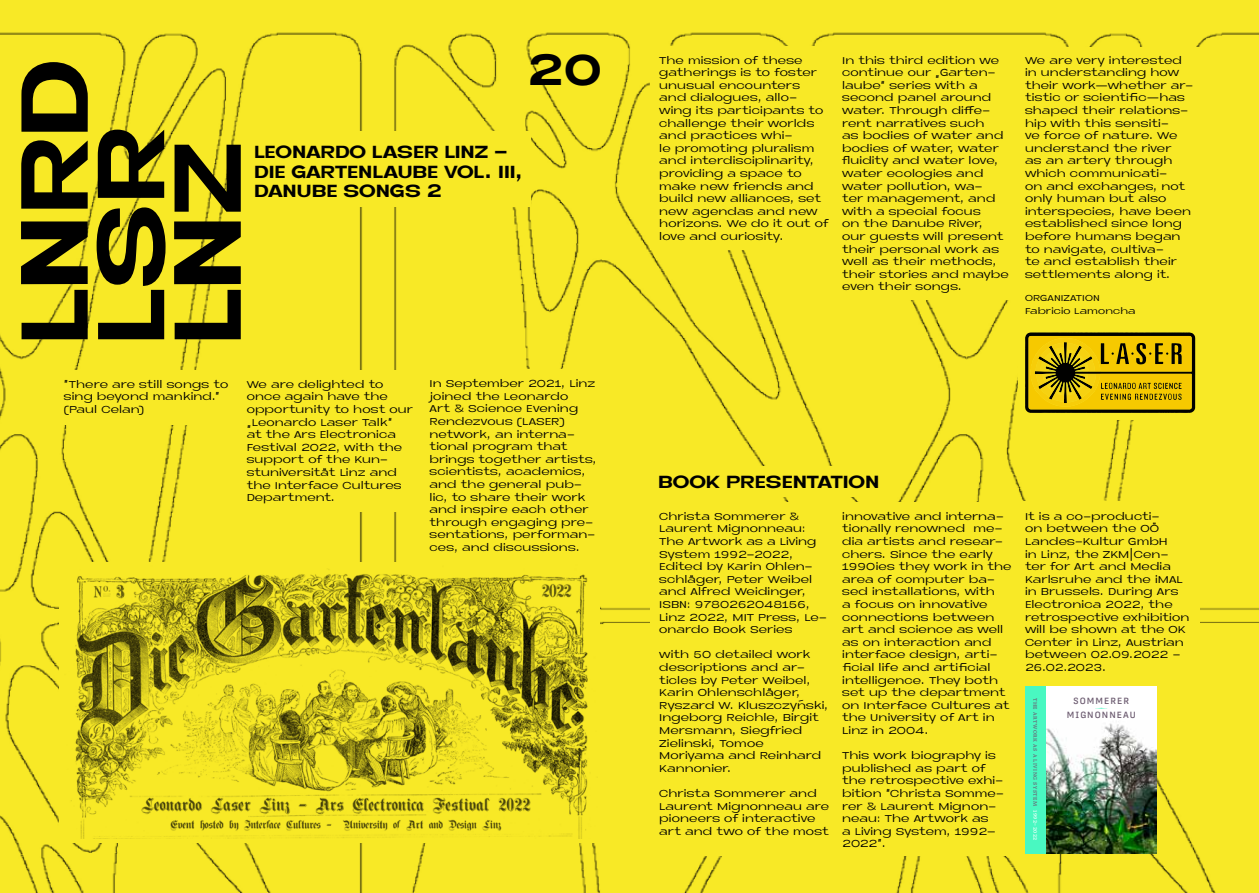
<style>
.page{position:relative;width:1259px;height:893px;background:#f8e926}
.page>*{position:absolute;margin:0;border:0;box-sizing:border-box;transform-origin:0 0}
.t1{font:700 97.5px/76.5px "Neue Metana";letter-spacing:-.015em;color:#000}
.t2{font:700 43.5px "Neue Metana";color:#000}
.t3{font:700 18px/19.5px "Neue Metana";color:#000}
.t4{font:12px "Neue Metana";color:#000}
.t5{font:10.5px/12.6px "Neue Metana";letter-spacing:.015em;color:#000}
.t6{font:9px/12.6px "Neue Metana";letter-spacing:.015em;color:#000}
.t7{font:500 9px/14px "Protipo";letter-spacing:.12em;color:#6c5b70;text-align:center}
.t8{font:5.25px "Noort";letter-spacing:.1em;color:#6c5b70}
.s1{color:#fff}
</style>
<div class="page">
<div style="left:238px;top:370px;width:170px;height:142px;background:#f8e926"></div>
<div style="left:55px;top:370px;width:192px;height:54px;background:#f8e926"></div>
<div style="left:408px;top:369px;width:199px;height:195px;background:#f8e926"></div>
<div style="left:650px;top:502px;width:375px;height:353px;background:#f8e926"></div>
<div style="left:839px;top:48px;width:186px;height:252px;background:#f8e926"></div>
<div style="left:246px;top:132px;width:284px;height:75px;background:#f8e926"></div>
<div style="left:1016px;top:502px;width:183px;height:187px;background:#f8e926"></div>
<div style="left:1018px;top:48px;width:186px;height:372px;background:#f8e926"></div>
<div style="left:650px;top:47px;width:188px;height:203px;background:#f8e926"></div>
<div style="left:60px;top:562px;width:540px;height:281px;background:#f8e926"></div>
<img style="left:71px;top:569px;width:517px;height:270px">
<div style="left:659px;top:466px;width:227px;height:30px;background:#f8e926"></div>
<div style="left:1025px;top:686px;width:131px;height:168px;background:#fff"></div>
<img style="left:1046px;top:723px;width:110px;height:131px">
<div style="left:1025px;top:686px;width:21px;height:168px;background:#49f8c1"></div>
<svg style="left:1095px;top:708px;width:12px;height:1px"></svg>
<svg style="left:1025px;top:332px;width:170px;height:81px;background:#b39504"></svg>
<h1 class="t1" style="left:13px;top:346px;width:288px;rotate:-90deg">LNRD<br>LSR<br>LNZ</h1>
<h2 class="t2" style="left:526px;top:41px;width:78px">20</h2>
<h3 class="t3" style="left:254px;top:142px;width:255px">LEONARDO LASER LINZ -<br>DIE GARTENLAUBE</h3>
<h3 class="t3" style="left:444px;top:161px;width:15px">VOL</h3>
<h3 class="t3" style="left:485px;top:161px;width:40px">. III,</h3>
<h3 class="t3" style="left:254px;top:181px;width:29px">DANUBE</h3>
<h3 class="t3" style="left:343px;top:181px;width:100px">SONGS 2</h3>
<p class="t5" style="left:64px;top:378px;width:166px">”There are still songs to sing beyond mankind.” (Paul Celan)</p>
<p class="t5" style="left:247px;top:378px;width:168px">We are delighted to once again have the opportunity to host our „Leonardo Laser Talk“<br>at the Ars Electronica<br>Festival 2022, with the support of the Kun&shy;stuniversität Linz and the Interface Cultures<br>Department.</p>
<p class="t5" style="left:429px;top:377px;width:169px">In September 2021, Linz joined the Leonardo<br>Art &amp; Science Evening<br>Rendezvous (LASER) network, an interna&shy;tional program that brings together artists, scientists, academics, and the general pub&shy;lic, to share their work and inspire each other through engaging pre&shy;sentations, performan&shy;ces, and discussions.</p>
<p class="t5" style="left:659px;top:54px;width:171px">The mission of these gatherings is to foster unusual encounters and dialogues, allo&shy;wing its participants to challenge their worlds and practices whi-<br>le promoting pluralism and interdisciplinarity, providing a space to make new friends and build new alliances, set new agendas and new horizons. We do it out of love and curiosity.</p>
<p class="t5" style="left:842px;top:54px;width:168px">In this third edition we continue our „Garten&shy;laube“ series with a second panel around water. Through diffe&shy;rent narratives such<br>as bodies of water and bodies of water, water fluidity and water love, water ecologies and water pollution, wa-<br>ter management, and with a special focus<br>on the Danube River, our guests will present their personal work as well as their methods, their stories and maybe even their songs.</p>
<p class="t5" style="left:1025px;top:54px;width:170px">We are very interested in understanding how their work—whether ar&shy;tistic or scientific—has shaped their relations&shy;hip with this sensiti-<br>ve force of nature. We understand the river<br>as an artery through which communicati-<br>on and exchanges, not only human but also interspecies, have been established since long before humans began to navigate, cultiva-<br>te and establish their settlements along it.</p>
<p class="t6" style="left:1025px;top:292px;width:112px">ORGANIZATION<br>Fabricio Lamoncha</p>
<h3 class="t3" style="left:658px;top:472px;width:223px">BOOK PRESENTATION</h3>
<p class="t5" style="left:659px;top:510px;width:169px">Christa Sommerer &amp;<br>Laurent Mignonneau:<br>The Artwork as a Living<br>System 1992-2022,<br>Edited by Karin Ohlen&shy;schläger, Peter Weibel and Alfred Weidinger,<br>ISBN: 9780262048156,<br>Linz 2022, MIT Press, Le&shy;onardo Book Series</p>
<p class="t5" style="left:659px;top:649px;width:171px">with 50 detailed work descriptions and ar&shy;ticles by Peter Weibel,<br>Karin Ohlenschläger,<br>Ryszard W. Kluszczynski,<br>Ingeborg Reichle, Birgit<br>Mersmann, Siegfried<br>Zielinski, Tomoe<br>Moriyama and Reinhard<br>Kannonier.</p>
<p class="t5" style="left:659px;top:787px;width:171px">Christa Sommerer and<br>Laurent Mignonneau are pioneers of interactive art and two of the most</p>
<p class="t4" style="left:799px;top:697px;width:6px">´</p>
<p class="t5" style="left:842px;top:510px;width:171px">innovative and interna&shy;tionally renowned me&shy;dia artists and resear&shy;chers. Since the early<br>1990ies they work in the area of computer ba&shy;sed installations, with<br>a focus on innovative connections between art and science as well as on interaction and interface design, arti&shy;ficial life and artificial intelligence. They both set up the department on Interface Cultures at the University of Art in<br>Linz in 2004.</p>
<p class="t5" style="left:842px;top:749px;width:163px">This work biography is published as part of the retrospective exhi&shy;bition “Christa Somme&shy;rer &amp; Laurent Mignon&shy;neau: The Artwork as<br>a Living System, 1992–<br>2022”.</p>
<p class="t5" style="left:1025px;top:510px;width:166px">It is a co-producti-<br>on between the OÖ<br>Landes-Kultur GmbH<br>in Linz, the ZKM|Cen&shy;ter for Art and Media<br>Karlsruhe and the iMAL in Brussels. During Ars<br>Electronica 2022, the retrospective exhibition will be shown at the OK<br>Center in Linz, Austrian between 02.09.2022 -<br>26.02.2023.</p>
<p class="t8" style="left:1038px;top:698px;width:144px;rotate:90deg">THE ARTWORK AS A LIVING SYSTEM <span class="s1">1992–2022</span></p>
<p class="t7" style="left:1066px;top:694px;width:70px">SOMMERER<br>MIGNONNEAU</p>
</div>
